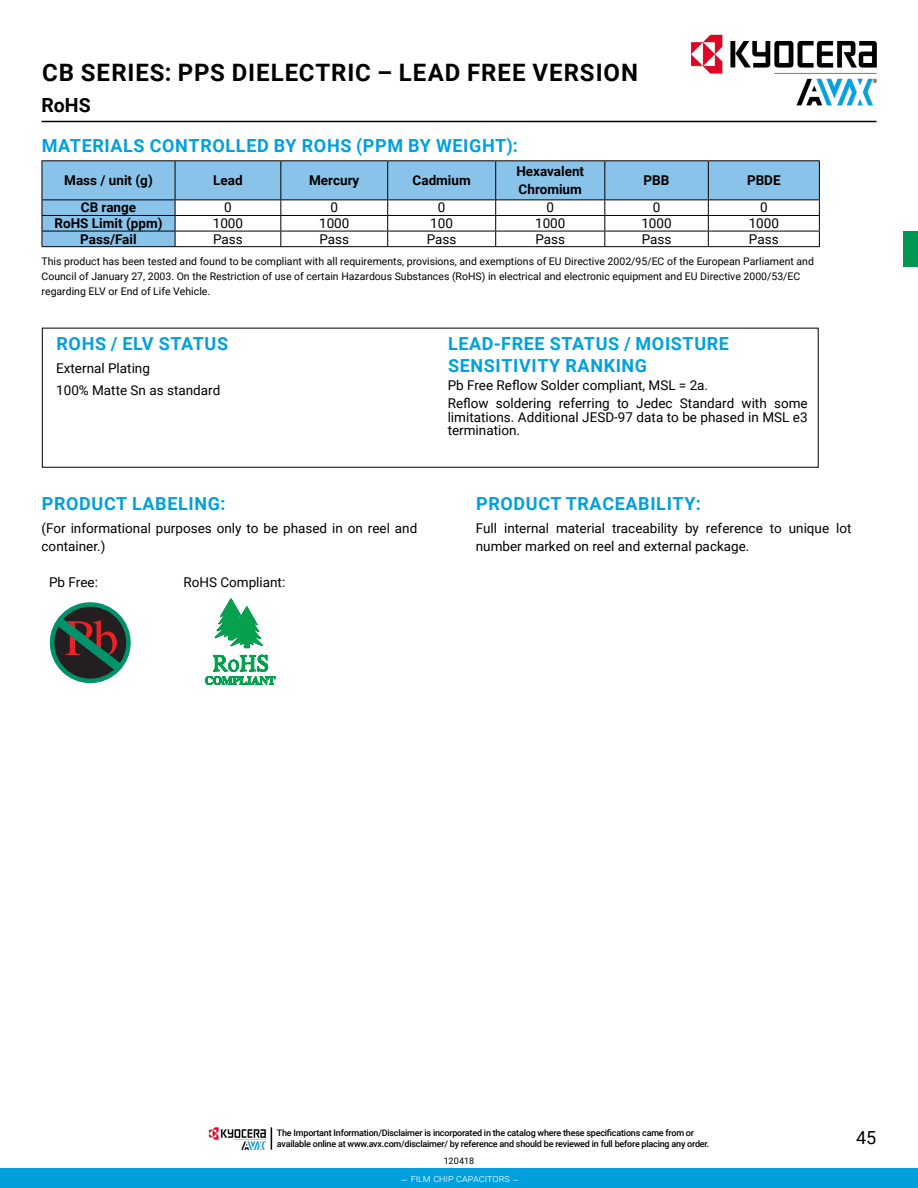
<style>
.page{position:relative;width:918px;height:1188px;background:#fff}
.page>*{position:absolute;margin:0;border:0;box-sizing:border-box;transform-origin:0 0}
.t1{font:700 24px "Roboto";letter-spacing:.04em;color:#000}
.t2{font:700 19.5px "Roboto";color:#000}
.t3{font:700 18px/21.6px "Roboto";letter-spacing:.035em;color:#00a0df}
.t4{font:18px "Roboto";color:#000}
.t5{font:13.5px/18px "Roboto";color:#000}
.t6{font:700 13.5px/18px "Roboto";color:#000}
.t7{font:10.5px/15px "Roboto";color:#000}
.t8{font:300 10.5px "Roboto";color:#fff}
.t9{font:500 9px/10.8px "Roboto";letter-spacing:-.025em;color:#000}
.t10{font:9px "Roboto";letter-spacing:-.01em;color:#000}
</style>
<div class="page">
<hr style="left:42px;top:121px;width:834px;height:1px;background:#000">
<img style="left:209px;top:1127px;width:57px;height:23px">
<svg style="left:271px;top:1127px;width:1px;height:23px"></svg>
<img style="left:669px;top:34px;width:208px;height:87px">
<div style="left:0;top:1169px;width:918px;height:19px;background:#00a0df"></div>
<div style="left:903px;top:232px;width:15px;height:35px;background:#009754"></div>
<hr style="left:42px;top:160px;width:133px;height:1px;background:#000">
<hr style="left:175px;top:160px;width:106px;height:1px;background:#000">
<hr style="left:281px;top:160px;width:107px;height:1px;background:#000">
<hr style="left:388px;top:160px;width:108px;height:1px;background:#000">
<hr style="left:496px;top:160px;width:109px;height:1px;background:#000">
<hr style="left:605px;top:160px;width:103px;height:1px;background:#000">
<hr style="left:708px;top:160px;width:112px;height:1px;background:#000">
<svg style="left:42px;top:161px;width:778px;height:525px"></svg>
<h1 class="t1" style="left:42px;top:56px;width:597px">CB SERIES: PPS DIELECTRIC – LEAD FREE VERSION</h1>
<h2 class="t2" style="left:42px;top:92px;width:51px">RoHS</h2>
<h3 class="t3" style="left:42px;top:134px;width:478px">MATERIALS CONTROLLED BY ROHS (PPM BY WEIGHT):</h3>
<p class="t6" style="left:64px;top:171px;width:90px">Mass / unit (g)</p>
<p class="t6" style="left:213px;top:171px;width:31px">Lead</p>
<p class="t6" style="left:309px;top:171px;width:52px">Mercury</p>
<p class="t6" style="left:413px;top:171px;width:60px">Cadmium</p>
<p class="t6" style="left:516px;top:162px;width:69px">Hexavalent<br>Chromium</p>
<p class="t6" style="left:644px;top:171px;width:27px">PBB</p>
<p class="t6" style="left:747px;top:171px;width:35px">PBDE</p>
<p class="t6" style="left:81px;top:198px;width:57px">CB range</p>
<p class="t5" style="left:224px;top:198px;width:9px">0</p>
<p class="t5" style="left:330px;top:198px;width:9px">0</p>
<p class="t5" style="left:438px;top:198px;width:9px">0</p>
<p class="t5" style="left:546px;top:198px;width:9px">0</p>
<p class="t5" style="left:653px;top:198px;width:9px">0</p>
<p class="t5" style="left:760px;top:198px;width:9px">0</p>
<p class="t6" style="left:55px;top:214px;width:109px">RoHS Limit (ppm)</p>
<p class="t5" style="left:213px;top:214px;width:32px">1000</p>
<p class="t5" style="left:319px;top:214px;width:32px">1000</p>
<p class="t5" style="left:430px;top:214px;width:24px">100</p>
<p class="t5" style="left:535px;top:214px;width:32px">1000</p>
<p class="t5" style="left:641px;top:214px;width:32px">1000</p>
<p class="t5" style="left:749px;top:214px;width:32px">1000</p>
<p class="t6" style="left:80px;top:229px;width:58px">Pass/Fail</p>
<p class="t5" style="left:213px;top:229px;width:31px">Pass</p>
<p class="t5" style="left:319px;top:229px;width:31px">Pass</p>
<p class="t5" style="left:427px;top:229px;width:31px">Pass</p>
<p class="t5" style="left:535px;top:229px;width:31px">Pass</p>
<p class="t5" style="left:642px;top:229px;width:31px">Pass</p>
<p class="t5" style="left:749px;top:229px;width:31px">Pass</p>
<p class="t7" style="left:42px;top:253px;width:774px">This product has been tested and found to be compliant with all requirements, provisions, and exemptions of EU Directive 2002/95/EC of the European Parliament and<br>Council of January 27, 2003. On the Restriction of use of certain Hazardous Substances (RoHS) in electrical and electronic equipment and EU Directive 2000/53/EC regarding ELV or End of Life Vehicle.</p>
<h3 class="t3" style="left:57px;top:332px;width:173px">ROHS / ELV STATUS</h3>
<p class="t5" style="left:56px;top:356px;width:166px;line-height:22.6px">External Plating<br>100% Matte Sn as standard</p>
<h3 class="t3" style="left:42px;top:492px;width:185px">PRODUCT LABELING:</h3>
<p class="t5" style="left:42px;top:518px;width:377px">(For informational purposes only to be phased in on reel and container.)</p>
<p class="t5" style="left:49px;top:572px;width:50px">Pb Free:</p>
<p class="t5" style="left:183px;top:572px;width:103px">RoHS Compliant:</p>
<h3 class="t3" style="left:448px;top:332px;width:283px">LEAD-FREE STATUS / MOISTURE<br>SENSITIVITY RANKING</h3>
<p class="t5" style="left:448px;top:376px;width:362px">Pb Free Reflow Solder compliant, MSL = 2a.<br>Reflow soldering referring to Jedec Standard with some</p>
<p class="t5" style="left:448px;top:410px;width:362px;line-height:13.5px">limitations. Additional JESD-97 data to be phased in MSL e3 termination.</p>
<h3 class="t3" style="left:476px;top:492px;width:226px">PRODUCT TRACEABILITY:</h3>
<p class="t5" style="left:476px;top:518px;width:377px">Full internal material traceability by reference to unique lot number marked on reel and external package.</p>
<p class="t9" style="left:277px;top:1127px;width:434px">The Important Information/Disclaimer is incorporated in the catalog where these specifications came from or available online at www.avx.com/disclaimer/ by reference and should be reviewed in full before placing any order.</p>
<p class="t8" style="left:401px;top:1171px;width:119px">– FILM CHIP CAPACITORS –</p>
<p class="t10" style="left:444px;top:1155px;width:32px">120418</p>
<h3 class="t4" style="left:856px;top:1125px;width:22px">45</h3>
</div>
